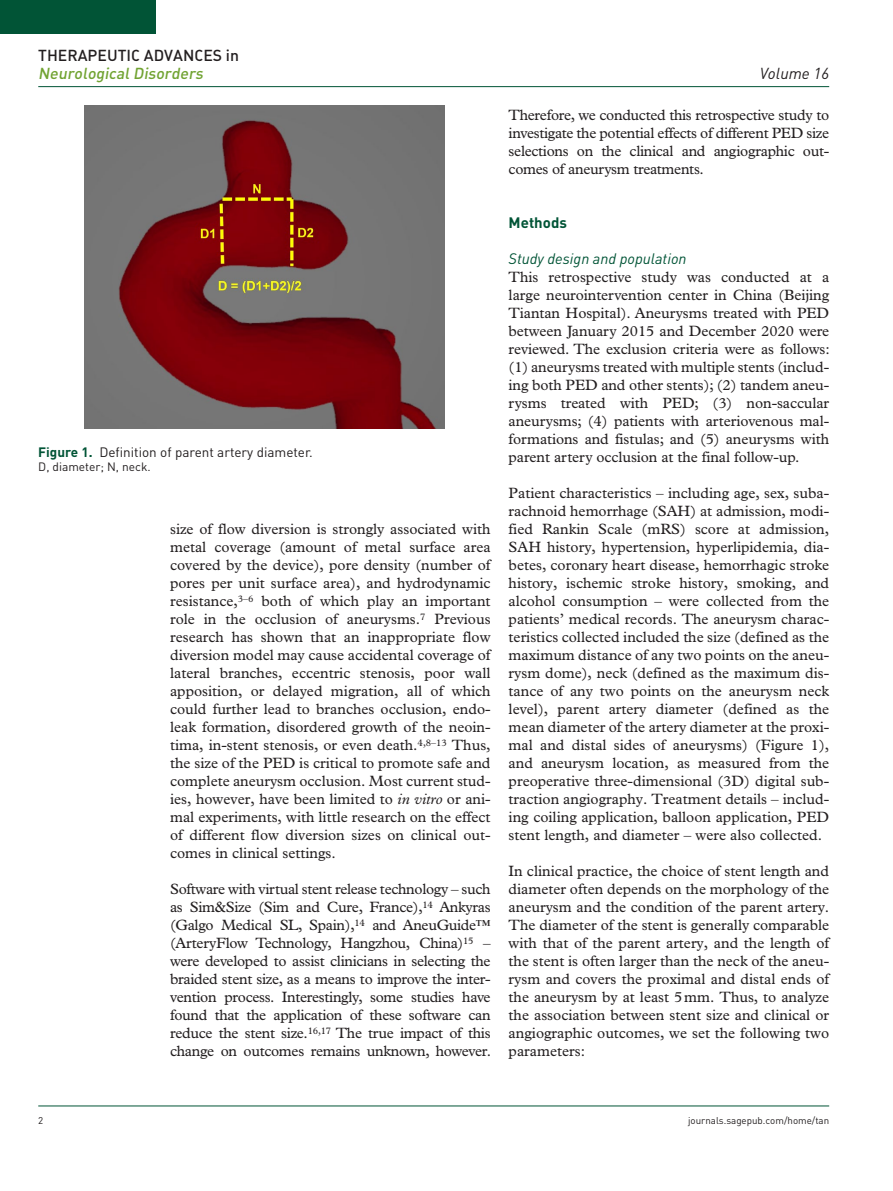
<style>
.page{position:relative;width:893px;height:1191px;background:#fff}
.page>*{position:absolute;margin:0;border:0;box-sizing:border-box;transform-origin:0 0}
.t1{font:15.75px "DIN Medium Alternate";color:#231f20}
.t2{font:italic 15.75px "DIN Medium Alternate";color:#71a332}
.t3{font:italic 15.75px "DIN";color:#231f20}
.t4{font:15px/18px "Plantin Std";color:#231f20;text-align:justify}
.t5{font:italic 15px "DIN";color:#015436}
.t6{font:700 15px "DIN";color:#015436}
.t7{font:13.5px "DIN";color:#231f20}
.t8{font:12px "DIN";color:#231f20}
.t9{font:9.75px "DIN";color:#231f20}
.s1{font-weight:700;color:#015436}
.s2{font-style:italic}
</style>
<div class="page">
<hr style="left:38px;top:86px;width:791px;height:1px;background:#015436">
<hr style="left:38px;top:1105px;width:791px;height:1px;background:#015436">
<div style="left:0;top:0;width:155px;height:34px;background:#015436"></div>
<img style="left:84px;top:106px;width:360px;height:323px">
<p class="t1" style="left:38px;top:45px;width:202px">THERAPEUTIC ADVANCES IN</p>
<p class="t2" style="left:38px;top:63px;width:169px">NeurologicalDisorders</p>
<p class="t3" style="left:760px;top:63px;width:71px">Volume 16</p>
<p class="t7" style="left:38px;top:443px;width:276px"><span class="s1">Figure 1.</span> Definition of parent artery diameter.</p>
<p class="t8" style="left:38px;top:459px;width:114px">D, diameter; N, neck.</p>
<p class="t4" style="left:170px;top:520px;width:322px">size of flow diversion is strongly associated with metal coverage (amount of metal surface area covered by the device), pore density (number of pores per unit surface area), and hydrodynamic resistance,<sup>3–6</sup> both of which play an important role in the occlusion of aneurysms.<sup>7</sup> Previous research has shown that an inappropriate flow diversion model may cause accidental coverage of lateral branches, eccentric stenosis, poor wall apposition, or delayed migration, all of which could further lead to branches occlusion, endo&shy;leak formation, disordered growth of the neoin&shy;tima, in-stent stenosis, or even death.<sup>4,8–13</sup> Thus, the size of the PED is critical to promote safe and complete aneurysm occlusion. Most current stud&shy;ies, however, have been limited to <span class="s2">in vitro</span> or ani&shy;mal experiments, with little research on the effect of different flow diversion sizes on clinical out&shy;comes in clinical settings.</p>
<p class="t4" style="left:170px;top:880px;width:323px">Software with virtual stent release technology – such as Sim&amp;Size (Sim and Cure, France),<sup>14</sup> Ankyras (Galgo Medical SL, Spain),<sup>14</sup> and AneuGuide™ (ArteryFlow Technology, Hangzhou, China)<sup>15</sup> – were developed to assist clinicians in selecting the braided stent size, as a means to improve the inter&shy;vention process. Interestingly, some studies have found that the application of these software can reduce the stent size.<sup>16,17</sup> The true impact of this change on outcomes remains unknown, however.</p>
<p class="t4" style="left:509px;top:106px;width:322px">Therefore, we conducted this retrospective study to investigate the potential effects of different PED size selections on the clinical and angiographic out&shy;comes of aneurysm treatments.</p>
<p class="t6" style="left:509px;top:213px;width:60px">Methods</p>
<p class="t5" style="left:509px;top:249px;width:179px">Study design and population</p>
<p class="t4" style="left:509px;top:268px;width:323px">This retrospective study was conducted at a large neurointervention center in China (Beijing Tiantan Hospital). Aneurysms treated with PED between January 2015 and December 2020 were reviewed. The exclusion criteria were as follows: (1) aneurysms treated with multiple stents (includ&shy;ing both PED and other stents); (2) tandem aneu&shy;rysms treated with PED; (3) non-saccular aneurysms; (4) patients with arteriovenous mal&shy;formations and fistulas; and (5) aneurysms with parent artery occlusion at the final follow-up.</p>
<p class="t4" style="left:509px;top:484px;width:322px">Patient characteristics – including age, sex, suba&shy;rachnoid hemorrhage (SAH) at admission, modi&shy;fied Rankin Scale (mRS) score at admission, SAH history, hypertension, hyperlipidemia, dia&shy;betes, coronary heart disease, hemorrhagic stroke history, ischemic stroke history, smoking, and alcohol consumption – were collected from the patients’ medical records. The aneurysm charac&shy;teristics collected included the size (defined as the maximum distance of any two points on the aneu&shy;rysm dome), neck (defined as the maximum dis&shy;tance of any two points on the aneurysm neck level), parent artery diameter (defined as the mean diameter of the artery diameter at the proxi&shy;mal and distal sides of aneurysms) (Figure 1), and aneurysm location, as measured from the preoperative three-dimensional (3D) digital sub&shy;traction angiography. Treatment details – includ&shy;ing coiling application, balloon application, PED stent length, and diameter – were also collected.</p>
<p class="t4" style="left:509px;top:862px;width:322px">In clinical practice, the choice of stent length and diameter often depends on the morphology of the aneurysm and the condition of the parent artery.<br>The diameter of the stent is generally comparable with that of the parent artery, and the length of the stent is often larger than the neck of the aneu&shy;rysm and covers the proximal and distal ends of the aneurysm by at least 5mm. Thus, to analyze the association between stent size and clinical or angiographic outcomes, we set the following two parameters:</p>
<p class="t9" style="left:38px;top:1114px;width:7px">2</p>
<p class="t9" style="left:688px;top:1114px;width:143px">journals.sagepub.com/home/tan</p>
</div>
